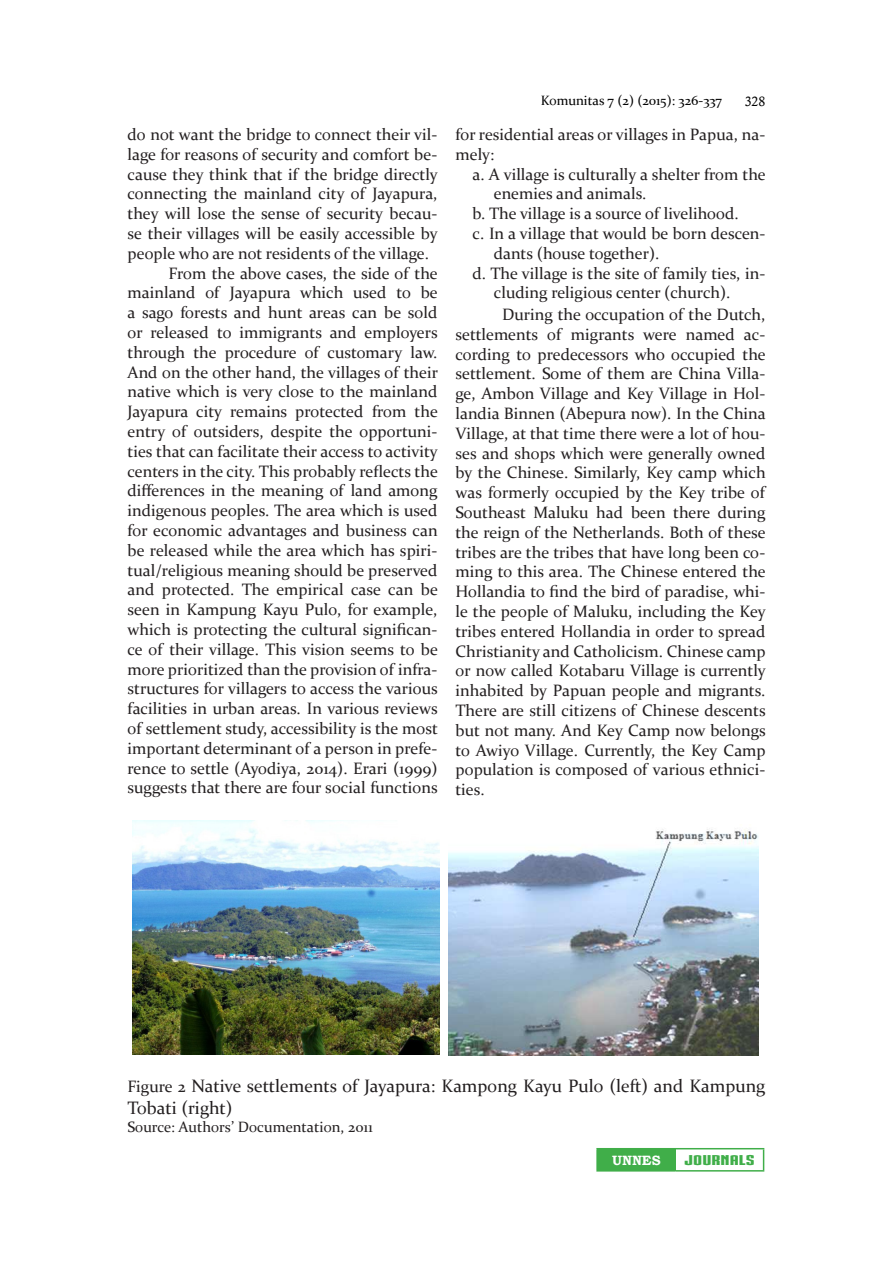
<style>
.page{position:relative;width:893px;height:1263px;background:#fff}
.page>*{position:absolute;margin:0;border:0;box-sizing:border-box;transform-origin:0 0}
.t1{font:18px/21.6px "Constantia";color:#231f20}
.t2{font:16.5px/19.8px "Constantia";color:#231f20}
.t3{font:15px "Constantia";color:#231f20}
.t4{font:13.5px "Constantia";color:#000}
.t5{font:13.5px "IRONMANOFWAR002 NCV";color:#40ae49;scale:1.53 1}
.t6{font:700 13.5px "Bookman Old Style";color:#fff}
.t7{font:13.5px "Calisto";color:#000}
.s1{font-size:16.5px}
</style>
<div class="page">
<div style="left:597px;top:1149px;width:78px;height:22px;background:#40ae49"></div>
<hr style="left:596px;top:1148px;width:79px;height:1px;background:#40ae49">
<hr style="left:596px;top:1149px;width:2px;height:21px;background:#40ae49">
<hr style="left:675px;top:1148px;width:89px;height:1px;background:#40ae49">
<svg style="left:763px;top:1149px;width:1px;height:21px"></svg>
<hr style="left:596px;top:1170px;width:79px;height:1px;background:#40ae49">
<hr style="left:675px;top:1170px;width:89px;height:1px;background:#40ae49">
<img style="left:132px;top:821px;width:307px;height:233px">
<img style="left:448px;top:829px;width:310px;height:226px">
<p class="t2" style="left:128px;top:126px;width:311px">do not want the bridge to connect their vil-</p>
<p class="t2" style="left:128px;top:146px;width:311px">lage for reasons of security and comfort be-</p>
<p class="t2" style="left:128px;top:165px;width:312px">cause they think that if the bridge directly</p>
<p class="t2" style="left:128px;top:185px;width:311px">connecting the mainland city of Jayapura,</p>
<p class="t2" style="left:128px;top:205px;width:311px">they will lose the sense of security becau-</p>
<p class="t2" style="left:128px;top:225px;width:312px">se their villages will be easily accessible by</p>
<p class="t2" style="left:128px;top:245px;width:303px">people who are not residents of the village.</p>
<p class="t2" style="left:169px;top:264px;width:271px">From the above cases, the side of the</p>
<p class="t2" style="left:128px;top:284px;width:312px">mainland of Jayapura which used to be</p>
<p class="t2" style="left:128px;top:304px;width:311px">a sago forests and hunt areas can be sold</p>
<p class="t2" style="left:128px;top:324px;width:312px">or released to immigrants and employers</p>
<p class="t2" style="left:128px;top:344px;width:311px">through the procedure of customary law.</p>
<p class="t2" style="left:128px;top:363px;width:312px">And on the other hand, the villages of their</p>
<p class="t2" style="left:128px;top:383px;width:311px">native which is very close to the mainland</p>
<p class="t2" style="left:128px;top:403px;width:312px">Jayapura city remains protected from the</p>
<p class="t2" style="left:128px;top:423px;width:311px">entry of outsiders, despite the opportuni-</p>
<p class="t2" style="left:128px;top:443px;width:312px">ties that can facilitate their access to activity</p>
<p class="t2" style="left:128px;top:460px;width:312px">centers in the city. This probably reflects the</p>
<p class="t2" style="left:128px;top:480px;width:311px">differences in the meaning of land among</p>
<p class="t2" style="left:128px;top:502px;width:311px">indigenous peoples. The area which is used</p>
<p class="t2" style="left:128px;top:522px;width:312px">for economic advantages and business can</p>
<p class="t2" style="left:128px;top:542px;width:311px">be released while the area which has spiri-</p>
<p class="t2" style="left:128px;top:561px;width:311px">tual/religious meaning should be preserved</p>
<p class="t2" style="left:128px;top:581px;width:312px">and protected. The empirical case can be</p>
<p class="t2" style="left:128px;top:601px;width:311px">seen in Kampung Kayu Pulo, for example,</p>
<p class="t2" style="left:128px;top:619px;width:311px">which is protecting the cultural significan-</p>
<p class="t2" style="left:128px;top:641px;width:312px">ce of their village. This vision seems to be</p>
<p class="t2" style="left:128px;top:660px;width:311px">more prioritized than the provision of infra-</p>
<p class="t2" style="left:128px;top:680px;width:312px">structures for villagers to access the various</p>
<p class="t2" style="left:128px;top:700px;width:312px">facilities in urban areas. In various reviews</p>
<p class="t2" style="left:128px;top:720px;width:312px">of settlement study, accessibility is the most</p>
<p class="t2" style="left:128px;top:740px;width:311px">important determinant of a person in prefe-</p>
<p class="t2" style="left:128px;top:759px;width:311px">rence to settle (Ayodiya, 2014). Erari (1999)</p>
<p class="t2" style="left:128px;top:779px;width:312px">suggests that there are four social functions</p>
<p class="t4" style="left:541px;top:94px;width:183px">Komunitas 7 (2) (2015): 326-337</p>
<p class="t7" style="left:745px;top:96px;width:22px">328</p>
<p class="t2" style="left:455px;top:126px;width:311px">for residential areas or villages in Papua, na&shy;mely:</p>
<p class="t2" style="left:472px;top:165px;width:295px">a. A village is culturally a shelter from the</p>
<p class="t2" style="left:494px;top:185px;width:154px">enemies and animals.</p>
<p class="t2" style="left:472px;top:205px;width:268px">b. The village is a source of livelihood.</p>
<p class="t2" style="left:472px;top:225px;width:294px">c. In a village that would be born descen-</p>
<p class="t2" style="left:494px;top:245px;width:167px">dants (house together).</p>
<p class="t2" style="left:472px;top:264px;width:294px">d. The village is the site of family ties, in-</p>
<p class="t2" style="left:494px;top:284px;width:238px">cluding religious center (church).</p>
<p class="t2" style="left:455px;top:306px;width:312px;text-align:justify;text-indent:47px">During the occupation of the Dutch, settlements of migrants were named ac&shy;cording to predecessors who occupied the settlement. Some of them are China Villa&shy;ge, Ambon Village and Key Village in Hol&shy;landia Binnen (Abepura now). In the China Village, at that time there were a lot of hou&shy;ses and shops which were generally owned by the Chinese. Similarly, Key camp which was formerly occupied by the Key tribe of Southeast Maluku had been there during the reign of the Netherlands. Both of these tribes are the tribes that have long been co&shy;ming to this area. The Chinese entered the Hollandia to find the bird of paradise, whi&shy;le the people of Maluku, including the Key tribes entered Hollandia in order to spread Christianity and Catholicism. Chinese camp or now called Kotabaru Village is currently inhabited by Papuan people and migrants.<br>There are still citizens of Chinese descents but not many. And Key Camp now belongs to Awiyo Village. Currently, the Key Camp population is composed of various ethnici&shy;ties.</p>
<p class="t1" style="left:128px;top:1076px;width:639px"><span class="s1">Figure 2</span> Native settlements of Jayapura: Kampong Kayu Pulo (left) and Kampung<br>Tobati (right)</p>
<p class="t3" style="left:128px;top:1120px;width:247px">Source: Authors’ Documentation, 2011</p>
<p class="t6" style="left:612px;top:1152px;width:50px">UNNES</p>
<p class="t5" style="left:684px;top:1152px;width:48px">JOURNALS</p>
</div>
